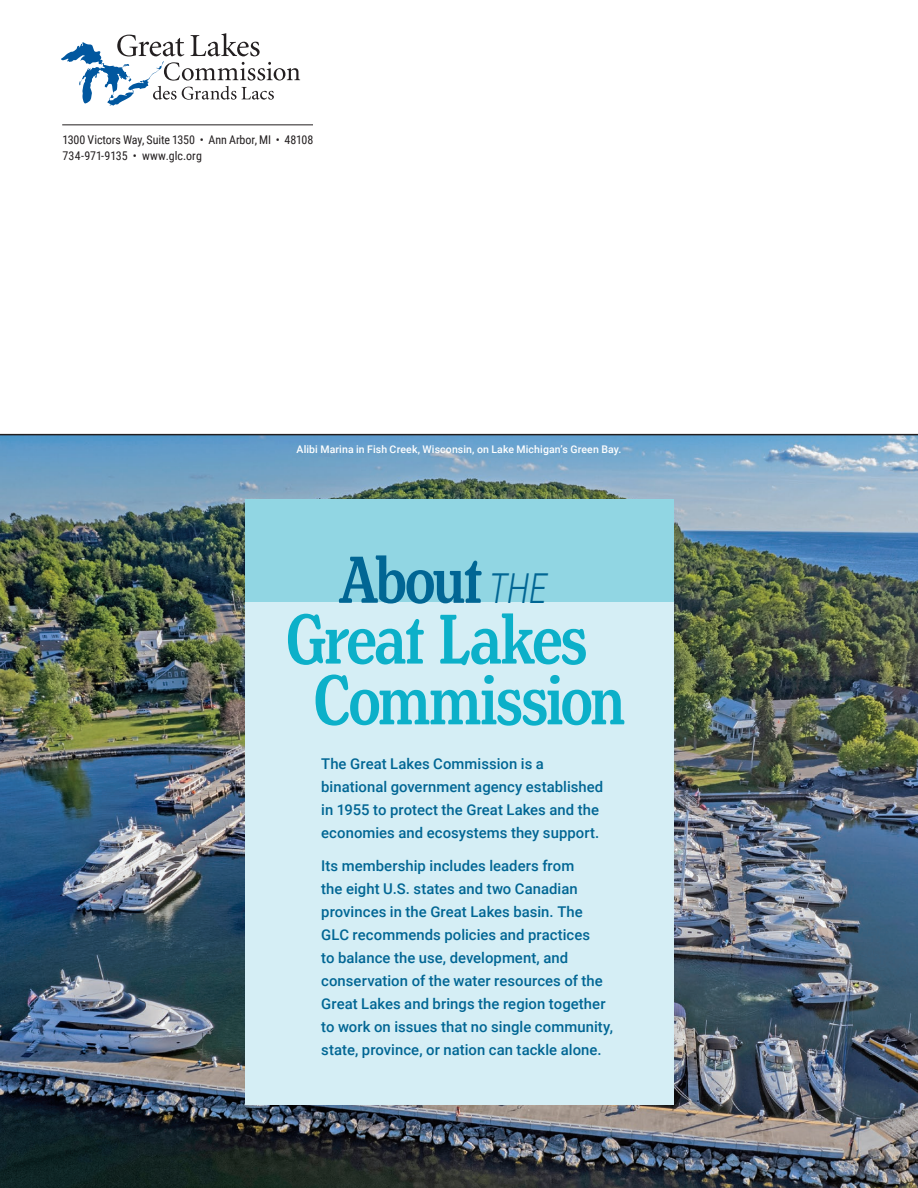
<style>
.page{position:relative;width:918px;height:1188px;background:#fff}
.page>*{position:absolute;margin:0;border:0;box-sizing:border-box;transform-origin:0 0}
.AR_Head-Top{font:500 extra-condensed 74.25px "Henriette";letter-spacing:-.025em;color:#0cb0c9}
.AR_Head-Top-2{font:500 extra-condensed 70.2px "Henriette";letter-spacing:-.02em;color:#016694}
.AR20_Body_financials_blurb{font:500 14.85px/23px "Roboto";letter-spacing:.005em;color:#016694}
.AR08_Body_1{font:12px "Roboto Condensed";letter-spacing:-.005em;color:#231f20}
.AR23_Caption{font:500 10.5px "Roboto";letter-spacing:.01em;color:#fff}
.s1{font-family:"Roboto Condensed";font-weight:300;font-style:italic;font-stretch:normal;font-size:41.25px}
</style>
<div class="page">
<img style="left:0;top:435px;width:918px;height:753px">
<svg style="left:61px;top:33px;width:239px;height:73px"></svg>
<hr style="left:62px;top:124px;width:251px;height:1px;background:#231f20">
<hr style="left:0;top:434px;width:918px;height:1px;background:#231f20">
<div style="left:245px;top:500px;width:428px;height:103px;background:#91d6e3"></div>
<div style="left:245px;top:603px;width:428px;height:502px;background:#d5eef5"></div>
<p class="AR08_Body_1" style="left:62px;top:131px;width:252px">1300 Victors Way, Suite 1350 • Ann Arbor, MI • 48108</p>
<p class="AR08_Body_1" style="left:62px;top:147px;width:141px">734-971-9135 • www.glc.org</p>
<p class="AR23_Caption" style="left:297px;top:442px;width:326px">Alibi Marina in Fish Creek, Wisconsin, on Lake Michigan’s Green Bay.</p>
<p class="AR_Head-Top-2" style="left:340px;top:539px;width:209px">About <span class="s1">THE</span></p>
<p class="AR_Head-Top" style="left:286px;top:596px;width:303px">Great Lakes</p>
<p class="AR_Head-Top" style="left:314px;top:657px;width:313px">Commission</p>
<p class="AR20_Body_financials_blurb" style="left:321px;top:752px;width:284px">The Great Lakes Commission is a binational government agency established in 1955 to protect the Great Lakes and the economies and ecosystems they support.</p>
<p class="AR20_Body_financials_blurb" style="left:321px;top:854px;width:293px">Its membership includes leaders from<br>the eight U.S. states and two Canadian provinces in the Great Lakes basin. The GLC recommends policies and practices<br>to balance the use, development, and conservation of the water resources of the Great Lakes and brings the region together to work on issues that no single community, state, province, or nation can tackle alone.</p>
</div>
